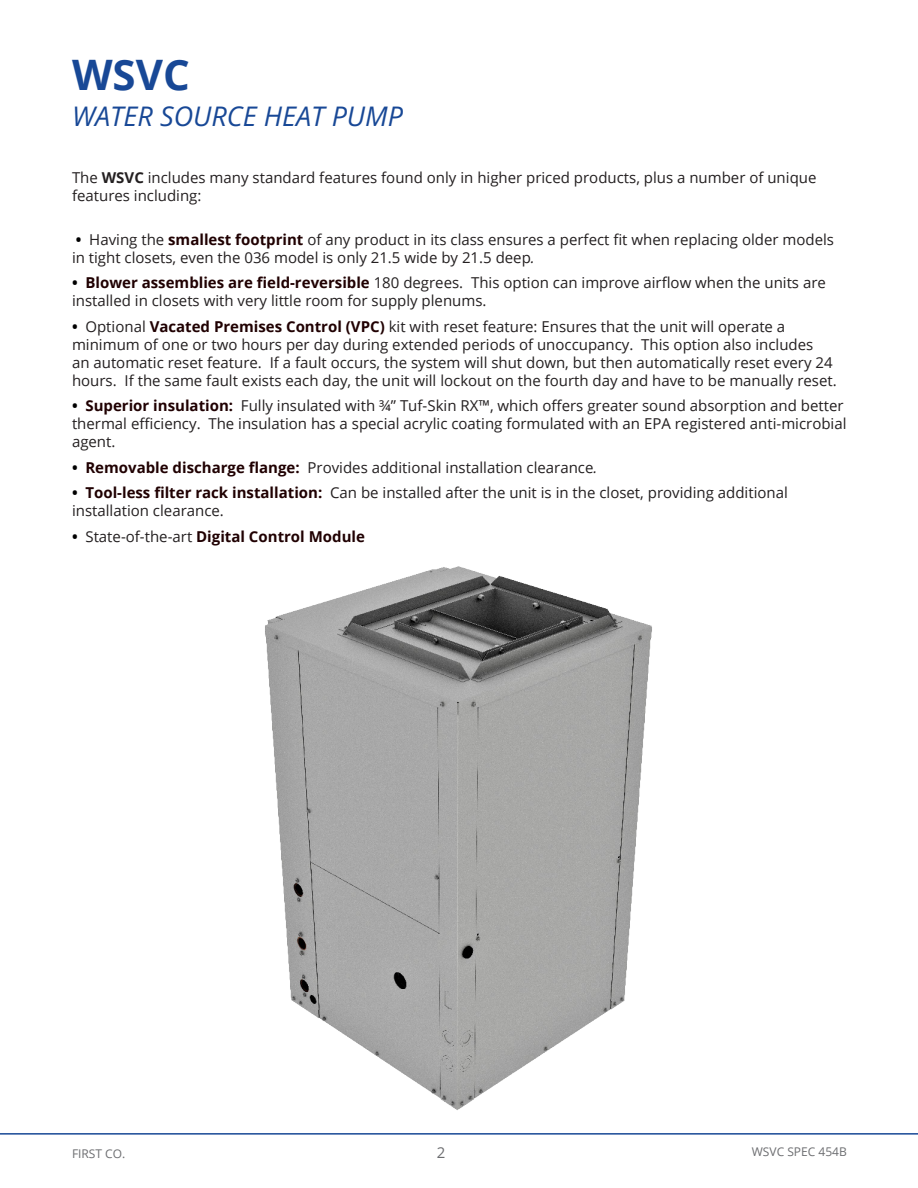
<style>
.page{position:relative;width:918px;height:1188px;background:#fff}
.page>*{position:absolute;margin:0;border:0;box-sizing:border-box;transform-origin:0 0}
.t1{font:700 42px "Open Sans";color:#184896}
.t2{font:italic 27px "Open Sans";color:#184896}
.t3{font:15px/18px "Open Sans";color:#231f20}
.t4{font:700 15px "Open Sans";color:#200002}
.t5{font:15px "Open Sans";color:#6c6d70}
.t6{font:12px "Open Sans";color:#6c6d70}
.s1{font-weight:700}
.s2{font-weight:700;color:#000}
.s3{font-weight:700;color:#200002}
.s4{font-style:italic}
.s5{color:#000}
.s6{font-weight:400;color:#231f20}
</style>
<div class="page">
<hr style="left:0;top:1133px;width:918px;height:2px;background:#184896">
<img style="left:265px;top:566px;width:387px;height:544px">
<p class="t1" style="left:72px;top:45px;width:119px">WSVC</p>
<p class="t2" style="left:72px;top:97px;width:333px">WATER SOURCE HEAT PUMP</p>
<p class="t3" style="left:72px;top:168px;width:746px">The <span class="s1">WSVC</span> includes many standard features found only in higher priced products, plus a number of unique features including:</p>
<p class="t3" style="left:72px;top:230px;width:764px"><span class="s2">•</span> Having the <span class="s3">smallest footprint</span> of any product in its class ensures a perfect fit when replacing older models in tight closets, even the 036 model is only 21.5 wide by 21.5 deep<span class="s4">.</span></p>
<p class="t3" style="left:72px;top:273px;width:755px"><span class="s2">•</span> <span class="s3">Blower assemblies are field-reversible</span> 180 degrees. This option can improve airflow when the units are installed in closets with very little room for supply plenums.</p>
<p class="t3" style="left:72px;top:317px;width:766px"><span class="s2">•</span> Optional <span class="s3">Vacated Premises Control (VPC)</span> kit with reset feature: Ensures that the unit will operate a minimum of one or two hours per day during extended periods of unoccupancy. This option also includes<br>an automatic reset feature. If a fault occurs, the system will shut down, but then automatically reset every 24 hours. If the same fault exists each day, the unit will lockout on the fourth day and have to be manually reset.</p>
<p class="t3" style="left:72px;top:396px;width:776px"><span class="s2">•</span> <span class="s3">Superior insulation:</span> Fully insulated with ¾” Tuf-Skin RX™, which offers greater sound absorption and better thermal efficiency. The insulation has a special acrylic coating formulated with an EPA registered anti-microbial agent.</p>
<p class="t3" style="left:72px;top:458px;width:527px"><span class="s2">•</span> <span class="s3">Removable discharge flange:</span> Provides additional installation clearance<span class="s4">.</span></p>
<p class="t3" style="left:72px;top:483px;width:717px"><span class="s2">•</span> <span class="s3">Tool-less filter rack installation:</span> Can be installed after the unit is in the closet, providing additional installation clearance.</p>
<p class="t4" style="left:72px;top:526px;width:294px"><span class="s5">•</span> <span class="s6">State-of-the-art</span> Digital Control Module</p>
<p class="t6" style="left:72px;top:1146px;width:55px">FIRST CO.</p>
<p class="t5" style="left:437px;top:1142px;width:10px">2</p>
<p class="t6" style="left:752px;top:1144px;width:97px">WSVC SPEC 454B</p>
</div>
